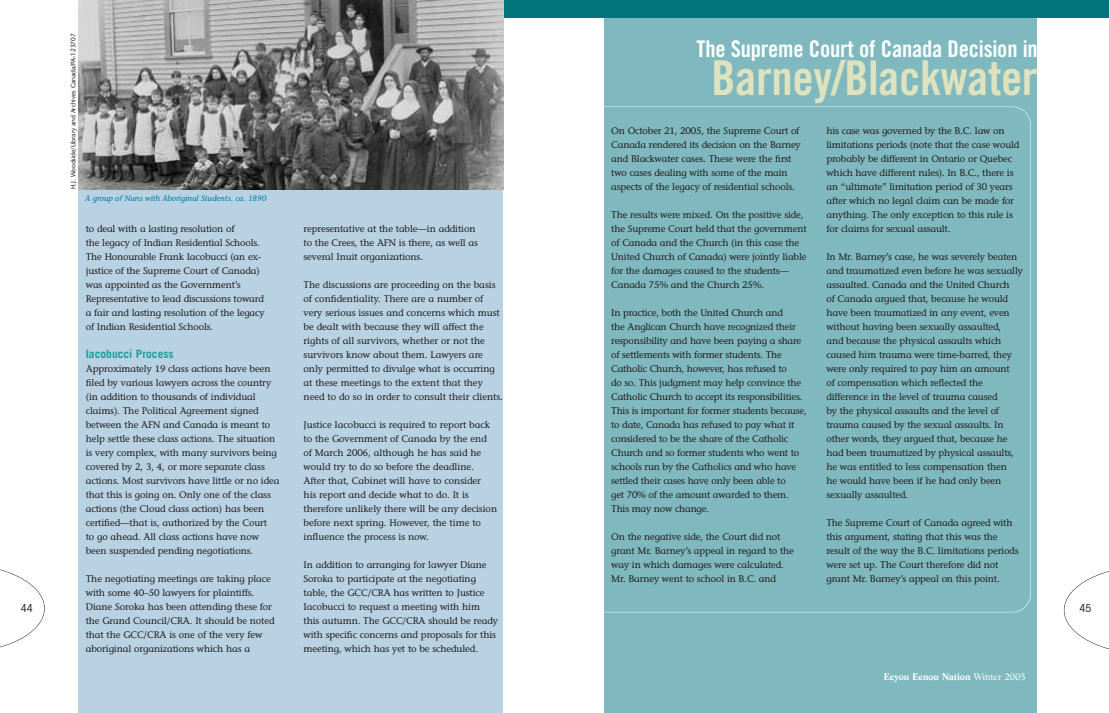
<style>
.page{position:relative;width:1109px;height:713px;background:#fff}
.page>*{position:absolute;margin:0;border:0;box-sizing:border-box;transform-origin:0 0}
.t1{font:48px "Trade Gothic Bold Cond Twenty";letter-spacing:-.01em;color:#dfe2be}
.t2{font:23px "Trade Gothic Bold Cond Twenty";letter-spacing:-.01em;color:#fff}
.t3{font:12px "Avant Garde Cd ITC";color:#231f20}
.t4{font:700 11.5px "Trade Gothic";color:#1a9d98}
.t5{font:9.5px/14px "Stone Informal";letter-spacing:-.015em;color:#231f20}
.t6{font:700 9.5px "Life";color:#fff}
.t7{font:italic 8px "Stone Informal";color:#007ca6}
.t8{font:6.5px "Stone Sans";letter-spacing:-.01em;color:#231f20}
.s1{font-weight:400}
</style>
<div class="page">
<div style="left:605px;top:0;width:432px;height:713px;background:#7fb9bf"></div>
<div style="left:452px;top:0;width:657px;height:18px;background:#00747b"></div>
<div style="left:78px;top:0;width:425px;height:713px;background:#b8d2e3"></div>
<svg style="left:1064px;top:571px;width:45px;height:78px"></svg>
<svg style="left:0;top:569px;width:45px;height:79px"></svg>
<img style="left:78px;top:0;width:425px;height:189px">
<p class="t8" style="left:71px;top:189px;width:157px;rotate:-90deg">H.J. Woodside/Library and Archives Canada/PA-123707</p>
<h2 class="t2" style="left:696px;top:41px;width:343px">The Supreme Court of Canada Decision in</h2>
<h1 class="t1" style="left:711px;top:61px;width:328px">Barney/Blackwater</h1>
<p class="t5" style="left:611px;top:124px;width:191px">On October 21, 2005, the Supreme Court of Canada rendered its decision on the Barney and Blackwater cases. These were the first two cases dealing with some of the main aspects of the legacy of residential schools.</p>
<p class="t5" style="left:611px;top:208px;width:197px">The results were mixed. On the positive side, the Supreme Court held that the government of Canada and the Church (in this case the United Church of Canada) were jointly liable for the damages caused to the students— Canada 75% and the Church 25%.</p>
<p class="t5" style="left:611px;top:306px;width:197px">In practice, both the United Church and<br>the Anglican Church have recognized their responsibility and have been paying a share of settlements with former students. The Catholic Church, however, has refused to<br>do so. This judgment may help convince the Catholic Church to accept its responsibilities.<br>This is important for former students because, to date, Canada has refused to pay what it considered to be the share of the Catholic Church and so former students who went to schools run by the Catholics and who have settled their cases have only been able to<br>get 70% of the amount awarded to them.<br>This may now change.</p>
<p class="t5" style="left:611px;top:530px;width:184px">On the negative side, the Court did not grant Mr. Barney’s appeal in regard to the way in which damages were calculated.<br>Mr. Barney went to school in B.C. and</p>
<p class="t5" style="left:826px;top:124px;width:195px">his case was governed by the B.C. law on limitations periods (note that the case would probably be different in Ontario or Quebec which have different rules). In B.C., there is an “ultimate” limitation period of 30 years after which no legal claim can be made for anything. The only exception to this rule is for claims for sexual assault.</p>
<p class="t5" style="left:826px;top:250px;width:198px">In Mr. Barney’s case, he was severely beaten and traumatized even before he was sexually assaulted. Canada and the United Church<br>of Canada argued that, because he would have been traumatized in any event, even without having been sexually assaulted,<br>and because the physical assaults which caused him trauma were time-barred, they were only required to pay him an amount<br>of compensation which reflected the difference in the level of trauma caused<br>by the physical assaults and the level of trauma caused by the sexual assaults. In other words, they argued that, because he had been traumatized by physical assaults, he was entitled to less compensation then<br>he would have been if he had only been sexually assaulted.</p>
<p class="t5" style="left:826px;top:516px;width:194px">The Supreme Court of Canada agreed with this argument, stating that this was the result of the way the B.C. limitations periods were set up. The Court therefore did not grant Mr. Barney’s appeal on this point.</p>
<p class="t7" style="left:85px;top:195px;width:183px">A group of Nuns with Aboriginal Students. ca. 1890</p>
<p class="t5" style="left:86px;top:222px;width:180px">to deal with a lasting resolution of<br>the legacy of Indian Residential Schools.<br>The Honourable Frank Iacobucci (an ex&shy;justice of the Supreme Court of Canada) was appointed as the Government’s Representative to lead discussions toward a fair and lasting resolution of the legacy of Indian Residential Schools.</p>
<p class="t4" style="left:86px;top:350px;width:89px">Iacobucci Process</p>
<p class="t5" style="left:86px;top:362px;width:195px">Approximately 19 class actions have been filed by various lawyers across the country (in addition to thousands of individual claims). The Political Agreement signed between the AFN and Canada is meant to help settle these class actions. The situation is very complex, with many survivors being covered by 2, 3, 4, or more separate class actions. Most survivors have little or no idea that this is going on. Only one of the class actions (the Cloud class action) has been certified—that is, authorized by the Court<br>to go ahead. All class actions have now been suspended pending negotiations.</p>
<p class="t5" style="left:86px;top:572px;width:190px">The negotiating meetings are taking place with some 40–50 lawyers for plaintiffs.<br>Diane Soroka has been attending these for the Grand Council/CRA. It should be noted that the GCC/CRA is one of the very few aboriginal organizations which has a</p>
<p class="t5" style="left:304px;top:222px;width:176px">representative at the table—in addition to the Crees, the AFN is there, as well as several Inuit organizations.</p>
<p class="t5" style="left:304px;top:278px;width:201px">The discussions are proceeding on the basis of confidentiality. There are a number of very serious issues and concerns which must be dealt with because they will affect the rights of all survivors, whether or not the survivors know about them. Lawyers are only permitted to divulge what is occurring at these meetings to the extent that they need to do so in order to consult their clients.</p>
<p class="t5" style="left:304px;top:418px;width:195px">Justice Iacobucci is required to report back to the Government of Canada by the end of March 2006, although he has said he would try to do so before the deadline.<br>After that, Cabinet will have to consider<br>his report and decide what to do. It is therefore unlikely there will be any decision before next spring. However, the time to influence the process is now.</p>
<p class="t5" style="left:304px;top:558px;width:196px">In addition to arranging for lawyer Diane Soroka to participate at the negotiating table, the GCC/CRA has written to Justice Iacobucci to request a meeting with him this autumn. The GCC/CRA should be ready with specific concerns and proposals for this meeting, which has yet to be scheduled.</p>
<p class="t3" style="left:21px;top:604px;width:14px">44</p>
<p class="t3" style="left:1079px;top:604px;width:13px">45</p>
<p class="t6" style="left:884px;top:673px;width:143px">Eeyou Eenou Nation <span class="s1">Winter 2005</span></p>
</div>
